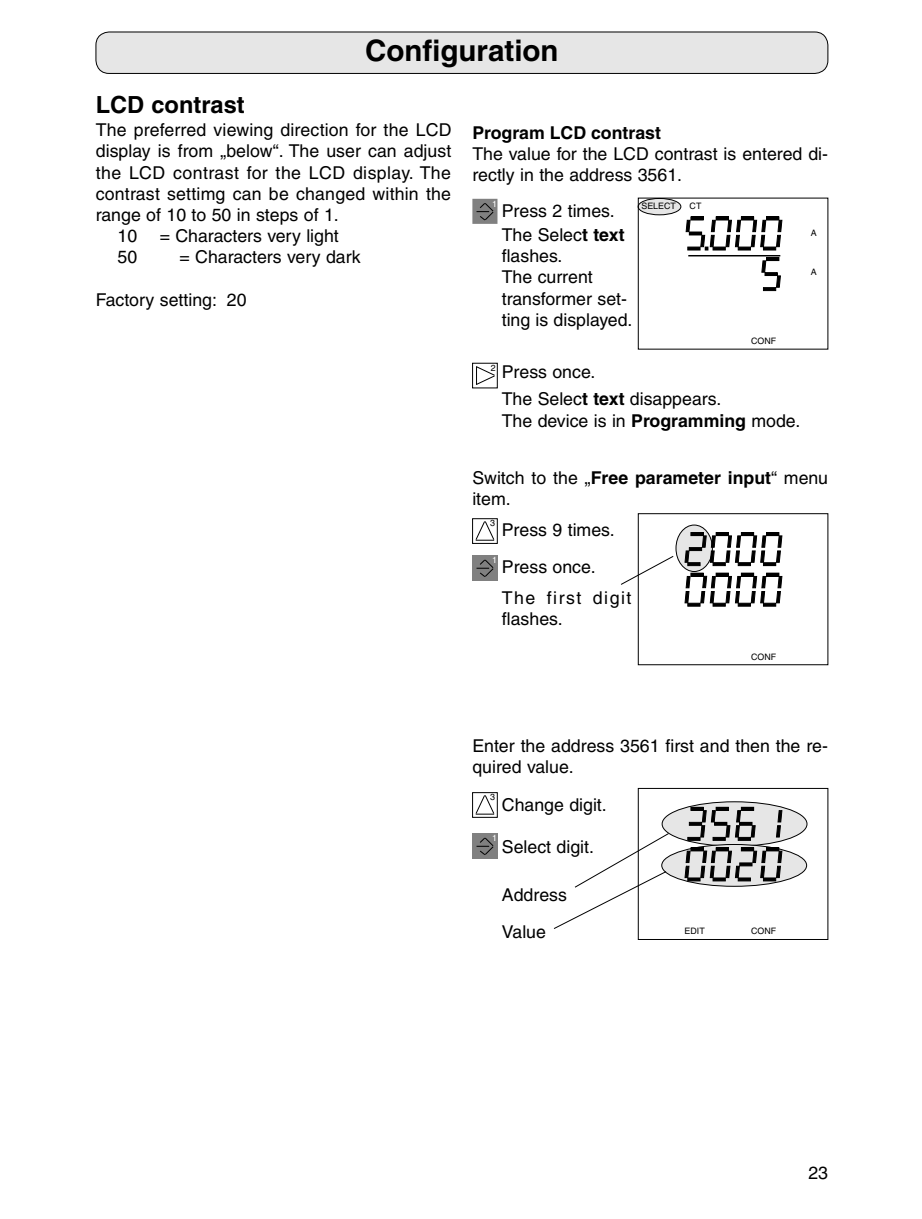
<style>
.page{position:relative;width:922px;height:1219px;background:#fff}
.page>*{position:absolute;margin:0;border:0;box-sizing:border-box;transform-origin:0 0}
.t1{font:700 29.5px "Helvetica";color:#000}
.t2{font:700 23.5px "Helvetica";color:#000}
.t3{font:17.75px/21.2px "Helvetica";color:#000}
.t4{font:17.75px "Helvetica";letter-spacing:.025em;color:#000}
.t5{font:17.75px/30.8px "Helvetica";letter-spacing:.085em;color:#000}
.t6{font:700 17.75px "Helvetica";color:#000}
.t7{font:8.75px "Helvetica";color:#000}
.t8{font:8.75px "Helvetica";color:#fff}
.s1{font-weight:700}
</style>
<div class="page">
<div style="left:96px;top:32px;width:731px;height:41px;background:#e6e6e6;border-radius:13px"></div>
<div style="left:96px;top:32px;width:731px;height:42px;border:1px solid #000;border-radius:13px"></div>
<div style="left:662px;top:802px;width:144px;height:44px;background:#e6e6e6;border-radius:50%"></div>
<div style="left:661px;top:802px;width:146px;height:44px;border:1px solid #000;border-radius:50%"></div>
<svg style="left:661px;top:844px;width:145px;height:42px"></svg>
<div style="left:661px;top:844px;width:145px;height:42px;border:1px solid #000;border-radius:50%"></div>
<div style="left:638px;top:788px;width:189px;height:152px;border:1px solid #000"></div>
<svg style="left:687px;top:807px;width:68px;height:33px"></svg>
<svg style="left:776px;top:810px;width:6px;height:27px"></svg>
<svg style="left:684px;top:848px;width:98px;height:33px;background:#989898"></svg>
<div style="left:472px;top:199px;width:25px;height:25px;background:#808080"></div>
<svg style="left:476px;top:203px;width:18px;height:18px"></svg>
<div style="left:472px;top:555px;width:25px;height:25px;background:#808080"></div>
<svg style="left:476px;top:559px;width:18px;height:18px"></svg>
<div style="left:638px;top:198px;width:42px;height:17px;background:#e6e6e6;border-radius:50%"></div>
<div style="left:637px;top:198px;width:44px;height:17px;border:1px solid #000;border-radius:50%"></div>
<hr style="left:688px;top:255px;width:92px;height:1px;background:#000">
<div style="left:766px;top:257px;width:12px;height:4px;border:1px solid #000"></div>
<svg style="left:761px;top:258px;width:19px;height:33px"></svg>
<div style="left:763px;top:287px;width:12px;height:4px;border:1px solid #000"></div>
<svg style="left:685px;top:217px;width:97px;height:33px"></svg>
<svg style="left:476px;top:366px;width:19px;height:19px"></svg>
<div style="left:472px;top:518px;width:25px;height:26px;border:1px solid #000"></div>
<svg style="left:475px;top:521px;width:19px;height:20px"></svg>
<svg style="left:553px;top:833px;width:116px;height:96px"></svg>
<div style="left:472px;top:792px;width:25px;height:25px;border:1px solid #000"></div>
<svg style="left:475px;top:795px;width:19px;height:20px"></svg>
<div style="left:472px;top:833px;width:25px;height:25px;background:#808080"></div>
<svg style="left:476px;top:837px;width:18px;height:18px"></svg>
<svg style="left:675px;top:525px;width:37px;height:46px"></svg>
<div style="left:675px;top:525px;width:37px;height:47px;border:1px solid #000;border-radius:50%"></div>
<div style="left:638px;top:513px;width:189px;height:152px;border:1px solid #000"></div>
<div style="left:690px;top:532px;width:13px;height:4px;border:1px solid #000"></div>
<div style="left:715px;top:532px;width:13px;height:4px;border:1px solid #000"></div>
<div style="left:741px;top:532px;width:12px;height:4px;border:1px solid #000"></div>
<div style="left:766px;top:532px;width:12px;height:4px;border:1px solid #000"></div>
<svg style="left:684px;top:533px;width:98px;height:33px"></svg>
<div style="left:763px;top:562px;width:12px;height:4px;border:1px solid #000"></div>
<svg style="left:684px;top:573px;width:98px;height:33px"></svg>
<svg style="left:621px;top:556px;width:52px;height:29px"></svg>
<h1 class="t1" style="left:365px;top:40px;width:195px">Configuration</h1>
<h2 class="t2" style="left:96px;top:96px;width:150px">LCD contrast</h2>
<p class="t3" style="left:96px;top:121px;width:357px">The preferred viewing direction for the LCD</p>
<p class="t3" style="left:96px;top:142px;width:357px">display is from „below“. The user can adjust</p>
<p class="t4" style="left:96px;top:166px;width:357px">the LCD contrast for the LCD display. The</p>
<p class="t3" style="left:96px;top:185px;width:357px">contrast settimg can be changed within the</p>
<p class="t3" style="left:96px;top:206px;width:244px">range of 10 to 50 in steps of 1.</p>
<p class="t3" style="left:117px;top:227px;width:21px">10</p>
<p class="t3" style="left:160px;top:227px;width:180px">= Characters very light</p>
<p class="t3" style="left:117px;top:248px;width:21px">50</p>
<p class="t3" style="left:179px;top:248px;width:183px">= Characters very dark</p>
<p class="t3" style="left:96px;top:291px;width:152px">Factory setting: 20</p>
<p class="t6" style="left:472px;top:126px;width:190px">Program LCD contrast</p>
<p class="t3" style="left:472px;top:145px;width:357px">The value for the LCD contrast is entered di&shy;rectly in the address 3561.</p>
<p class="t7" style="left:641px;top:203px;width:36px">SELECT</p>
<p class="t7" style="left:689px;top:203px;width:13px">CT</p>
<p class="t8" style="left:492px;top:200px;width:6px">1</p>
<p class="t3" style="left:501px;top:200px;width:124px;line-height:24px">Press 2 times.<br>The Selec<span class="s1">t text</span></p>
<p class="t3" style="left:501px;top:247px;width:132px">flashes.<br>The current transformer set&shy;ting is displayed.</p>
<p class="t7" style="left:810px;top:230px;width:7px">A</p>
<p class="t7" style="left:810px;top:269px;width:7px">A</p>
<p class="t7" style="left:751px;top:338px;width:27px">CONF</p>
<p class="t3" style="left:501px;top:361px;width:221px;line-height:26.8px;text-indent:-11px"><sup>2</sup> Press once.<br>The Selec<span class="s1">t text</span> disappears.</p>
<p class="t3" style="left:501px;top:411px;width:300px">The device is in <span class="s1">Programming</span> mode.</p>
<p class="t3" style="left:472px;top:469px;width:357px">Switch to the „<span class="s1">Free parameter input</span>“ menu item.</p>
<p class="t7" style="left:490px;top:520px;width:6px">3</p>
<p class="t3" style="left:501px;top:521px;width:114px">Press 9 times.</p>
<p class="t8" style="left:492px;top:557px;width:6px">1</p>
<p class="t5" style="left:502px;top:553px;width:131px">Press once.<br>The first digit</p>
<p class="t3" style="left:502px;top:610px;width:62px">flashes.</p>
<p class="t7" style="left:751px;top:653px;width:27px">CONF</p>
<p class="t3" style="left:472px;top:737px;width:357px">Enter the address 3561 first and then the re&shy;quired value.</p>
<p class="t3" style="left:502px;top:796px;width:106px">Change digit.</p>
<p class="t7" style="left:490px;top:794px;width:6px">3</p>
<p class="t8" style="left:492px;top:835px;width:6px">1</p>
<p class="t3" style="left:502px;top:837px;width:93px">Select digit.</p>
<p class="t3" style="left:502px;top:878px;width:66px;line-height:36.8px">Address<br>Value</p>
<p class="t7" style="left:684px;top:928px;width:22px">EDIT</p>
<p class="t7" style="left:751px;top:928px;width:27px">CONF</p>
<p class="t3" style="left:808px;top:1163px;width:21px">23</p>
</div>
